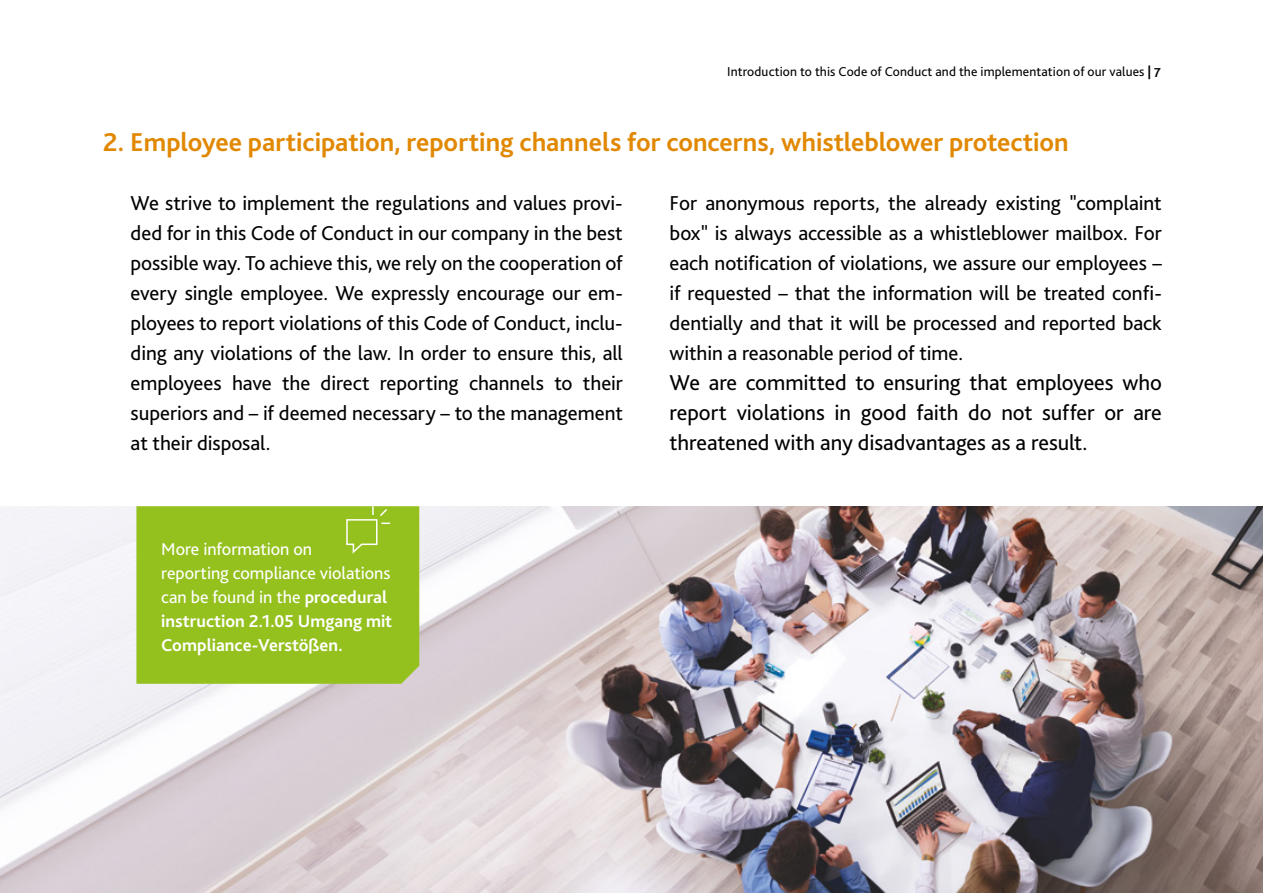
<style>
.page{position:relative;width:1263px;height:893px;background:#fff}
.page>*{position:absolute;margin:0;border:0;box-sizing:border-box;transform-origin:0 0}
.t1{font:700 27px "Bliss 2";color:#e18800}
.t2{font:22.5px/30px "Bliss 2";letter-spacing:-.005em;color:#000;text-align:justify}
.t3{font:21px/30px "Bliss 2";letter-spacing:-.005em;color:#000;text-align:justify}
.t4{font:18px/24px "Bliss 2";letter-spacing:-.005em;color:#fff}
.t5{font:13.5px "Bliss 2";letter-spacing:.01em;color:#000}
.s1{font-weight:700}
</style>
<div class="page">
<img style="left:0;top:506px;width:1263px;height:387px">
<div style="left:136px;top:506px;width:283px;height:178px;background:#95c11f"></div>
<svg style="left:345px;top:506px;width:45px;height:49px;background:#9fc736"></svg>
<p class="t5" style="left:727px;top:63px;width:435px">Introduction to this Code of Conduct and the implementation of our values <span class="s1">| 7</span></p>
<p class="t1" style="left:103px;top:125px;width:967px">2. Employee participation, reporting channels for concerns, whistleblower protection</p>
<p class="t3" style="left:131px;top:188px;width:494px">We strive to implement the regulations and values provi&shy;ded for in this Code of Conduct in our company in the best possible way. To achieve this, we rely on the cooperation of every single employee. We expressly encourage our em&shy;ployees to report violations of this Code of Conduct, inclu&shy;ding any violations of the law. In order to ensure this, all employees have the direct reporting channels to their superiors and – if deemed necessary – to the management at their disposal.</p>
<p class="t3" style="left:670px;top:188px;width:494px">For anonymous reports, the already existing "complaint box" is always accessible as a whistleblower mailbox. For each notification of violations, we assure our employees – if requested – that the information will be treated confi&shy;dentially and that it will be processed and reported back within a reasonable period of time.</p>
<p class="t2" style="left:670px;top:367px;width:494px">We are committed to ensuring that employees who report violations in good faith do not suffer or are threatened with any disadvantages as a result.</p>
<p class="t4" style="left:161px;top:536px;width:233px">More information on<br>reporting compliance violations can be found in the <span class="s1">procedural instruction 2.1.05 Umgang mit<br>Compliance-Verstößen.</span></p>
</div>
